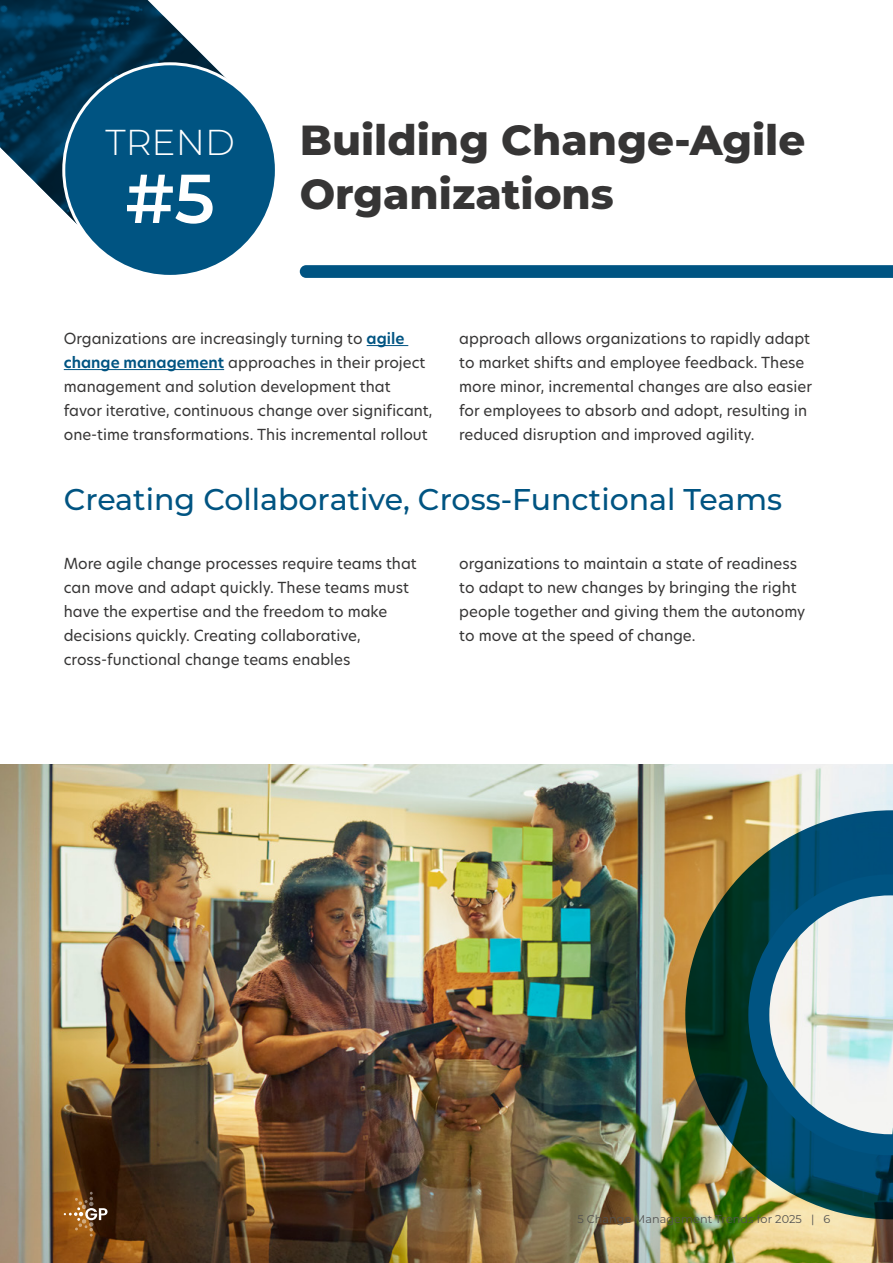
<style>
.page{position:relative;width:893px;height:1263px;background:#fff}
.page>*{position:absolute;margin:0;border:0;box-sizing:border-box;transform-origin:0 0}
.t1{font:600 69px "Montserrat";color:#fff}
.t2{font:800 42px/54px "Montserrat";color:#363535}
.t3{font:300 36px "Montserrat";color:#fff}
.t4{font:500 30px "Montserrat";color:#005482}
.t5{font:15px/24px "New Hero";color:#363535}
.t6{font:11.25px "Montserrat";letter-spacing:.005em;color:#525150}
.s1{font-weight:600;color:#005482}
</style>
<div class="page">
<img style="left:0;top:764px;width:893px;height:499px">
<img style="left:685px;top:810px;width:208px;height:409px">
<svg style="left:748px;top:874px;width:145px;height:281px"></svg>
<svg style="left:300px;top:265px;width:593px;height:13px;background:#055784"></svg>
<svg style="left:64px;top:1192px;width:44px;height:44px;background:#83562a"></svg>
<svg style="left:0;top:0;width:227px;height:225px"></svg>
<div style="left:64px;top:64px;width:212px;height:212px;background:#005482;border-radius:50%"></div>
<hr style="left:367px;top:345px;width:41px;height:1px;background:#005482">
<hr style="left:64px;top:369px;width:160px;height:1px;background:#005482">
<h3 class="t3" style="left:105px;top:118px;width:131px">TREND</h3>
<h1 class="t1" style="left:125px;top:150px;width:91px">#5</h1>
<h2 class="t2" style="left:300px;top:111px;width:507px">Building Change-Agile<br>Organizations</h2>
<p class="t5" style="left:64px;top:326px;width:370px">Organizations are increasingly turning to <span class="s1">agile change management</span> approaches in their project management and solution development that favor iterative, continuous change over significant, one-time transformations. This incremental rollout</p>
<p class="t5" style="left:459px;top:326px;width:354px">approach allows organizations to rapidly adapt to market shifts and employee feedback. These more minor, incremental changes are also easier for employees to absorb and adopt, resulting in reduced disruption and improved agility.</p>
<h3 class="t4" style="left:64px;top:478px;width:720px">Creating Collaborative, Cross-Functional Teams</h3>
<p class="t5" style="left:64px;top:551px;width:354px">More agile change processes require teams that can move and adapt quickly. These teams must have the expertise and the freedom to make decisions quickly. Creating collaborative, cross-functional change teams enables</p>
<p class="t5" style="left:459px;top:551px;width:348px">organizations to maintain a state of readiness to adapt to new changes by bringing the right people together and giving them the autonomy to move at the speed of change.</p>
<p class="t6" style="left:577px;top:1211px;width:254px">5 Change Management Trends for 2025 | 6</p>
</div>
